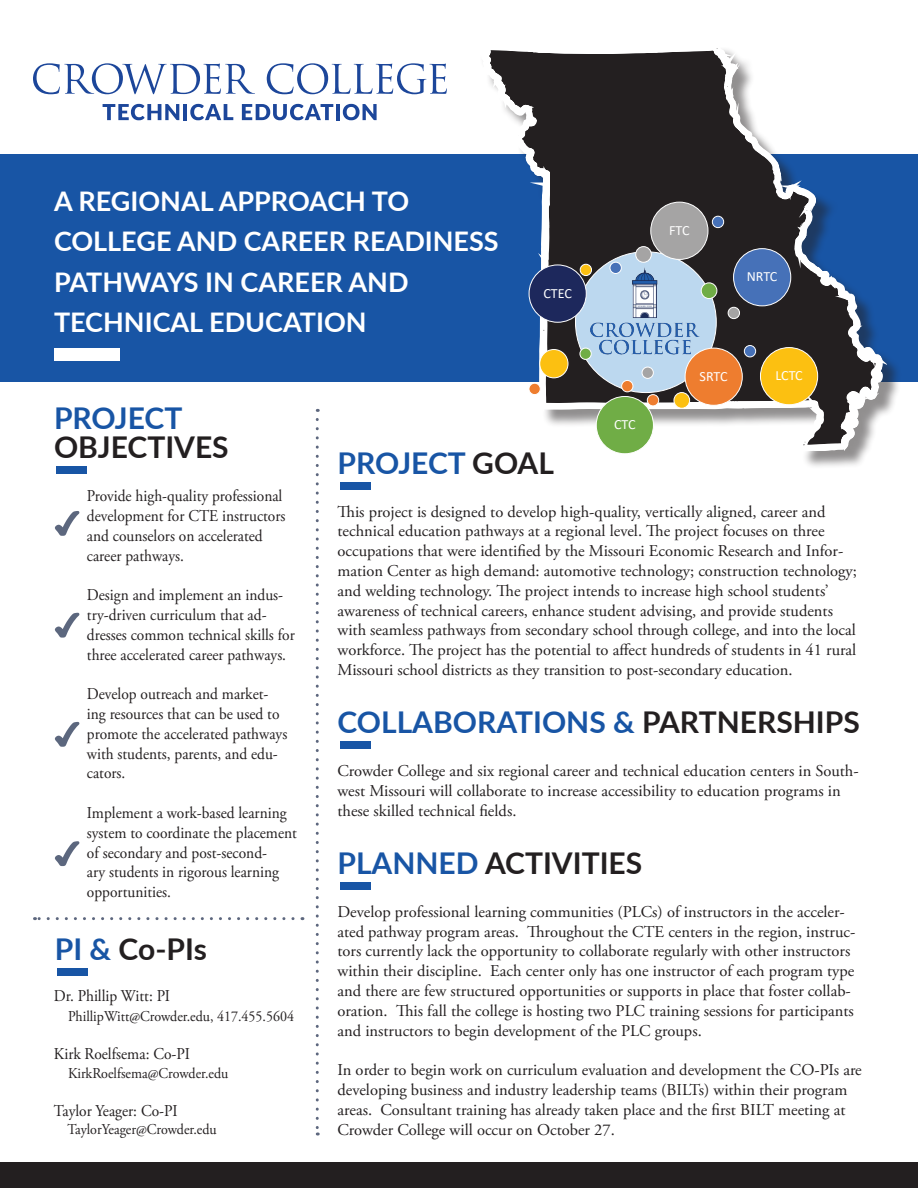
<style>
.page{position:relative;width:918px;height:1188px;background:#fff}
.page>*{position:absolute;margin:0;border:0;box-sizing:border-box;transform-origin:0 0}
.t1{font:700 30px "Lato";color:#1855a5}
.t2{font:700 30px "Lato";color:#231f20}
.t3{font:700 27px/40.5px "Lato";color:#fff}
.t4{font:16.5px/19.8px "Adobe Garamond Pro";color:#231f20}
.t5{font:16.5px/19.8px "Adobe Garamond Pro";color:#231f20;scale:.93 1}
.t6{font:15px "Adobe Garamond Pro";color:#231f20;scale:.93 1}
.t7{font:14.1px "Calibri";letter-spacing:-.01em;color:#fff}
.s1{color:#1855a5}
.s2{color:#231f20}
</style>
<div class="page">
<div style="left:0;top:154px;width:918px;height:228px;background:#1855a5"></div>
<div style="left:0;top:1162px;width:918px;height:26px;background:#231f20"></div>
<div style="left:57px;top:466px;width:30px;height:8px;background:#1855a5"></div>
<div style="left:58px;top:968px;width:30px;height:8px;background:#1855a5"></div>
<div style="left:340px;top:482px;width:30px;height:8px;background:#1855a5"></div>
<div style="left:340px;top:882px;width:30px;height:8px;background:#1855a5"></div>
<div style="left:340px;top:741px;width:30px;height:8px;background:#1855a5"></div>
<svg style="left:55px;top:511px;width:24px;height:25px"></svg>
<svg style="left:55px;top:613px;width:24px;height:25px"></svg>
<svg style="left:55px;top:722px;width:24px;height:25px"></svg>
<svg style="left:55px;top:841px;width:24px;height:25px"></svg>
<div style="left:54px;top:348px;width:66px;height:13px;background:#fff"></div>
<svg style="left:33px;top:63px;width:222px;height:31px"></svg>
<svg style="left:267px;top:63px;width:180px;height:31px"></svg>
<svg style="left:103px;top:104px;width:76px;height:16px"></svg>
<hr style="left:183px;top:104px;width:4px;height:16px;background:#1c469a">
<svg style="left:190px;top:104px;width:43px;height:16px"></svg>
<svg style="left:242px;top:104px;width:91px;height:16px"></svg>
<hr style="left:336px;top:104px;width:4px;height:16px;background:#1c469a">
<svg style="left:343px;top:104px;width:34px;height:16px"></svg>
<div style="left:479px;top:45px;width:424px;height:425px;background:#231f20;opacity:.5"></div>
<svg style="left:479px;top:45px;width:407px;height:409px"></svg>
<div style="left:575px;top:252px;width:141px;height:141px;background:#bcd8ef;border-radius:50%"></div>
<div style="left:622px;top:380px;width:11px;height:12px;background:#ee7d2f;border-radius:50%"></div>
<div style="left:621px;top:380px;width:12px;height:12px;border:1px solid #fff;border-radius:50%"></div>
<div style="left:728px;top:307px;width:12px;height:12px;background:#a5a4a4;border-radius:50%"></div>
<div style="left:728px;top:307px;width:12px;height:12px;border:1px solid #fff;border-radius:50%"></div>
<div style="left:674px;top:393px;width:16px;height:15px;background:#fcc011;border-radius:50%"></div>
<div style="left:674px;top:392px;width:16px;height:17px;border:1px solid #fff;border-radius:50%"></div>
<div style="left:610px;top:262px;width:11px;height:12px;background:#4671b8;border-radius:50%"></div>
<div style="left:610px;top:262px;width:12px;height:12px;border:1px solid #fff;border-radius:50%"></div>
<div style="left:580px;top:348px;width:11px;height:11px;background:#70ad46;border-radius:50%"></div>
<div style="left:580px;top:348px;width:12px;height:12px;border:1px solid #fff;border-radius:50%"></div>
<div style="left:529px;top:265px;width:57px;height:57px;background:#1d285c;border-radius:50%"></div>
<div style="left:529px;top:265px;width:58px;height:58px;border:1px solid #fff;border-radius:50%"></div>
<div style="left:636px;top:247px;width:15px;height:15px;background:#a5a4a4;border-radius:50%"></div>
<div style="left:635px;top:246px;width:17px;height:17px;border:1px solid #fff;border-radius:50%"></div>
<div style="left:540px;top:350px;width:28px;height:28px;background:#fcc011;border-radius:50%"></div>
<div style="left:539px;top:349px;width:29px;height:29px;border:1px solid #fff;border-radius:50%"></div>
<div style="left:734px;top:249px;width:57px;height:57px;background:#4671b8;border-radius:50%"></div>
<div style="left:733px;top:248px;width:58px;height:58px;border:1px solid #fff;border-radius:50%"></div>
<div style="left:701px;top:283px;width:16px;height:16px;background:#70ad46;border-radius:50%"></div>
<div style="left:701px;top:283px;width:16px;height:16px;border:1px solid #fff;border-radius:50%"></div>
<div style="left:529px;top:383px;width:11px;height:12px;background:#ee7d2f;border-radius:50%"></div>
<div style="left:529px;top:383px;width:12px;height:12px;border:1px solid #fff;border-radius:50%"></div>
<div style="left:642px;top:367px;width:11px;height:11px;background:#a5a4a4;border-radius:50%"></div>
<div style="left:642px;top:367px;width:12px;height:12px;border:1px solid #fff;border-radius:50%"></div>
<div style="left:760px;top:348px;width:58px;height:57px;background:#fcc011;border-radius:50%"></div>
<div style="left:760px;top:347px;width:58px;height:58px;border:1px solid #fff;border-radius:50%"></div>
<div style="left:744px;top:346px;width:12px;height:11px;background:#4671b8;border-radius:50%"></div>
<div style="left:744px;top:345px;width:12px;height:12px;border:1px solid #fff;border-radius:50%"></div>
<div style="left:596px;top:396px;width:57px;height:58px;background:#70ad46;border-radius:50%"></div>
<div style="left:596px;top:396px;width:58px;height:58px;border:1px solid #fff;border-radius:50%"></div>
<div style="left:647px;top:395px;width:12px;height:11px;background:#ee7d2f;border-radius:50%"></div>
<div style="left:647px;top:394px;width:12px;height:12px;border:1px solid #fff;border-radius:50%"></div>
<div style="left:651px;top:202px;width:57px;height:57px;background:#a5a4a4;border-radius:50%"></div>
<div style="left:650px;top:202px;width:58px;height:58px;border:1px solid #fff;border-radius:50%"></div>
<div style="left:580px;top:264px;width:12px;height:12px;background:#fcc011;border-radius:50%"></div>
<div style="left:580px;top:264px;width:12px;height:12px;border:1px solid #fff;border-radius:50%"></div>
<div style="left:712px;top:216px;width:12px;height:12px;background:#4671b8;border-radius:50%"></div>
<div style="left:712px;top:216px;width:12px;height:12px;border:1px solid #fff;border-radius:50%"></div>
<div style="left:685px;top:348px;width:57px;height:57px;background:#ee7d2f;border-radius:50%"></div>
<div style="left:685px;top:348px;width:58px;height:58px;border:1px solid #fff;border-radius:50%"></div>
<img style="left:591px;top:268px;width:109px;height:88px">
<svg style="left:316px;top:419px;width:3px;height:716px"></svg>
<svg style="left:34px;top:917px;width:259px;height:3px"></svg>
<h2 class="t3" style="left:54px;top:180px;width:446px">A REGIONAL APPROACH TO<br>COLLEGE AND CAREER READINESS<br>PATHWAYS IN CAREER AND<br>TECHNICAL EDUCATION</h2>
<p class="t7" style="left:543px;top:283px;width:30px">CTEC</p>
<p class="t7" style="left:669px;top:220px;width:22px">FTC</p>
<p class="t7" style="left:747px;top:267px;width:32px">NRTC</p>
<p class="t7" style="left:700px;top:366px;width:30px">SRTC</p>
<p class="t7" style="left:775px;top:366px;width:29px">LCTC</p>
<h1 class="t1" style="left:54px;top:396px;width:130px">PROJECT</h1>
<h1 class="t2" style="left:54px;top:425px;width:176px">OBJECTIVES</h1>
<p class="t5" style="left:87px;top:487px;width:215px">Provide high-quality professional development for CTE instructors and counselors on accelerated career pathways.</p>
<p class="t5" style="left:87px;top:586px;width:225px">Design and implement an indus&shy;try-driven curriculum that ad&shy;dresses common technical skills for three accelerated career pathways.</p>
<p class="t5" style="left:87px;top:685px;width:217px">Develop outreach and market&shy;ing resources that can be used to promote the accelerated pathways with students, parents, and edu&shy;cators.</p>
<p class="t5" style="left:87px;top:803px;width:227px">Implement a work-based learning system to coordinate the placement of secondary and post-second-<br>ary students in rigorous learning opportunities.</p>
<h1 class="t2" style="left:55px;top:927px;width:153px"><span class="s1">PI &amp;</span> Co-PIs</h1>
<p class="t5" style="left:54px;top:987px;width:126px">Dr. Phillip Witt: PI</p>
<p class="t6" style="left:68px;top:1007px;width:245px">PhillipWitt@Crowder.edu, 417.455.5604</p>
<p class="t5" style="left:54px;top:1044px;width:148px">Kirk Roelfsema: Co-PI</p>
<p class="t6" style="left:68px;top:1065px;width:174px">KirkRoelfsema@Crowder.edu</p>
<p class="t5" style="left:54px;top:1102px;width:134px">Taylor Yeager: Co-PI</p>
<p class="t6" style="left:67px;top:1121px;width:162px">TaylorYeager@Crowder.edu</p>
<p class="t7" style="left:614px;top:415px;width:23px">CTC</p>
<h1 class="t1" style="left:338px;top:441px;width:218px">PROJECT <span class="s2">GOAL</span></h1>
<p class="t4" style="left:338px;top:502px;width:521px">This project is designed to develop high-quality, vertically aligned, career and technical education pathways at a regional level. The project focuses on three occupations that were identified by the Missouri Economic Research and Infor&shy;mation Center as high demand: automotive technology; construction technology; and welding technology. The project intends to increase high school students’ awareness of technical careers, enhance student advising, and provide students with seamless pathways from secondary school through college, and into the local workforce. The project has the potential to affect hundreds of students in 41 rural Missouri school districts as they transition to post-secondary education.</p>
<h1 class="t1" style="left:338px;top:700px;width:524px">COLLABORATIONS &amp; <span class="s2">PARTNERSHIPS</span></h1>
<p class="t4" style="left:338px;top:762px;width:523px">Crowder College and six regional career and technical education centers in South&shy;west Missouri will collaborate to increase accessibility to education programs in these skilled technical fields.</p>
<h1 class="t2" style="left:338px;top:841px;width:306px"><span class="s1">PLANNED</span> ACTIVITIES</h1>
<p class="t4" style="left:338px;top:902px;width:520px">Develop professional learning communities (PLCs) of instructors in the acceler&shy;ated pathway program areas. Throughout the CTE centers in the region, instruc&shy;tors currently lack the opportunity to collaborate regularly with other instructors within their discipline. Each center only has one instructor of each program type and there are few structured opportunities or supports in place that foster collab&shy;oration. This fall the college is hosting two PLC training sessions for participants and instructors to begin development of the PLC groups.</p>
<p class="t4" style="left:338px;top:1061px;width:526px">In order to begin work on curriculum evaluation and development the CO-PIs are developing business and industry leadership teams (BILTs) within their program areas. Consultant training has already taken place and the first BILT meeting at Crowder College will occur on October 27.</p>
</div>
